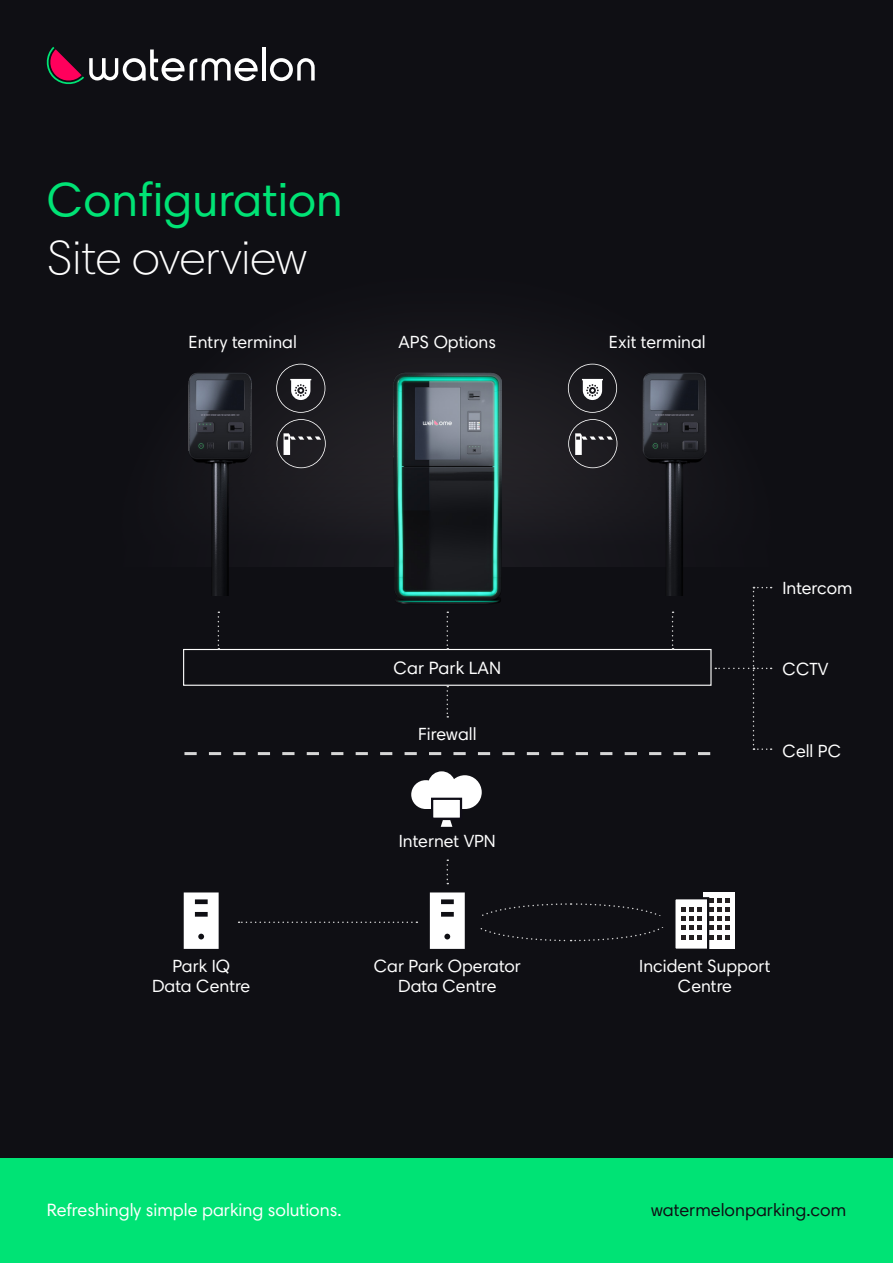
<style>
.page{position:relative;width:893px;height:1263px;background:#fff}
.page>*{position:absolute;margin:0;border:0;box-sizing:border-box;transform-origin:0 0}
.t1{font:48px/57.6px "Harmonia Sans Std";color:#00e375}
.t2{font:18px "Harmonia Sans Std";color:#fff}
.t3{font:18px "Harmonia Sans Std";color:#0f0f14}
.t4{font:17.85px/20.4px "Harmonia Sans Std";color:#fff;text-align:center}
.s1{font-weight:300;color:#fff}
</style>
<div class="page">
<div style="left:0;top:0;width:893px;height:1158px;background:#0f0f14"></div>
<svg style="left:48px;top:251px;width:799px;height:587px"></svg>
<div style="left:0;top:567px;width:893px;height:522px;background:#0f0f14"></div>
<div style="left:0;top:1158px;width:893px;height:105px;background:#00e375"></div>
<hr style="left:262px;top:47px;width:4px;height:34px;background:#fff">
<svg style="left:270px;top:58px;width:45px;height:23px"></svg>
<svg style="left:46px;top:47px;width:212px;height:37px"></svg>
<img style="left:393px;top:355px;width:109px;height:232px">
<img style="left:184px;top:364px;width:72px;height:223px">
<svg style="left:277px;top:419px;width:49px;height:49px"></svg>
<svg style="left:276px;top:364px;width:49px;height:49px"></svg>
<img style="left:638px;top:364px;width:73px;height:223px">
<svg style="left:568px;top:419px;width:49px;height:49px"></svg>
<svg style="left:568px;top:364px;width:49px;height:49px"></svg>
<svg style="left:430px;top:892px;width:35px;height:57px;background:#e9e9e9"></svg>
<svg style="left:184px;top:892px;width:35px;height:57px;background:#e8e8e9"></svg>
<svg style="left:411px;top:771px;width:71px;height:38px"></svg>
<svg style="left:441px;top:820px;width:11px;height:7px"></svg>
<div style="left:431px;top:798px;width:31px;height:22px;background:#fff;border:2px solid #0f0d17"></div>
<svg style="left:447px;top:859px;width:1px;height:25px"></svg>
<svg style="left:239px;top:921px;width:178px;height:2px"></svg>
<svg style="left:184px;top:587px;width:588px;height:168px"></svg>
<div style="left:703px;top:892px;width:32px;height:57px;background:#fff"></div>
<svg style="left:480px;top:897px;width:250px;height:52px"></svg>
<div style="left:472px;top:917px;width:200px;height:10px;background:#0f0f14"></div>
<p class="t1" style="left:47px;top:171px;width:298px">Configuration<br><span class="s1">Site overview</span></p>
<p class="t4" style="left:188px;top:332px;width:110px">Entry terminal</p>
<p class="t4" style="left:609px;top:332px;width:98px">Exit terminal</p>
<p class="t4" style="left:399px;top:332px;width:99px">APS Options</p>
<p class="t4" style="left:152px;top:955px;width:100px">Park IQ<br>Data Centre</p>
<p class="t2" style="left:394px;top:657px;width:109px">Car Park LAN</p>
<p class="t4" style="left:418px;top:723px;width:60px">Firewall</p>
<p class="t4" style="left:399px;top:831px;width:98px">Internet VPN</p>
<p class="t4" style="left:374px;top:955px;width:149px">Car Park Operator</p>
<p class="t4" style="left:398px;top:976px;width:100px">Data Centre</p>
<p class="t4" style="left:782px;top:578px;width:72px">Intercom</p>
<p class="t4" style="left:782px;top:658px;width:48px">CCTV</p>
<p class="t4" style="left:782px;top:740px;width:60px">Cell PC</p>
<p class="t4" style="left:639px;top:955px;width:133px">Incident Support</p>
<p class="t4" style="left:678px;top:976px;width:56px">Centre</p>
<p class="t2" style="left:47px;top:1199px;width:296px">Refreshingly simple parking solutions.</p>
<p class="t3" style="left:651px;top:1199px;width:197px">watermelonparking.com</p>
</div>
